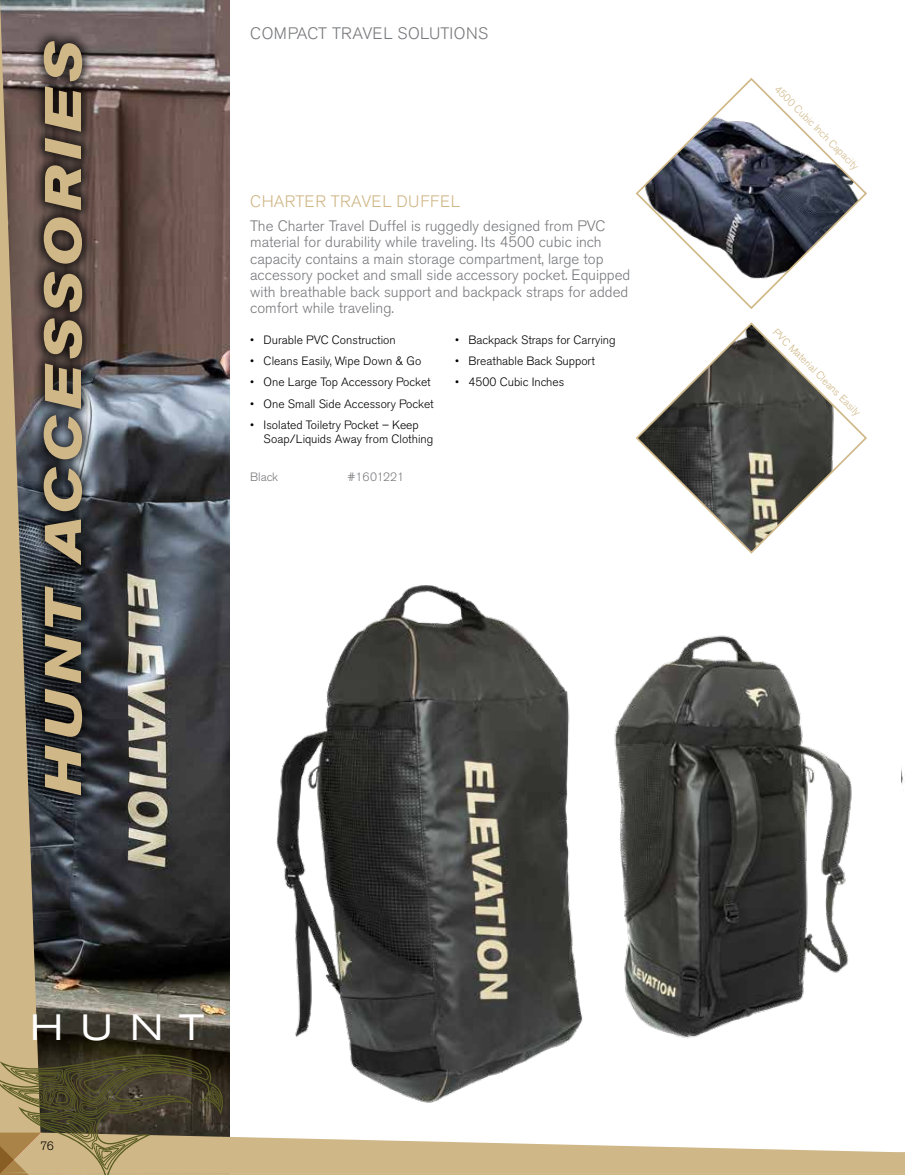
<style>
.page{position:relative;width:905px;height:1175px;background:#fff}
.page>*{position:absolute;margin:0;border:0;box-sizing:border-box;transform-origin:0 0}
.t1{font:italic 700 expanded 51px "Akzidenz Grotesk BE";letter-spacing:.11em;color:#d0b787}
.t2{font:expanded 36.3px "Akzidenz Grotesk BE";color:#fff}
.t3{font:300 16.5px "Akzidenz Grotesk BE";letter-spacing:.03em;color:#78797c}
.t4{font:300 16.5px "Akzidenz Grotesk BE";letter-spacing:.03em;color:#d0b787}
.t5{font:300 15px/16.5px "Akzidenz Grotesk BE";color:#78797c}
.t6{font:300 12px/14.4px "Akzidenz Grotesk BE";color:#000}
.t7{font:300 12px "Akzidenz Grotesk BE";color:#78797c}
.t8{font:300 10.5px "Akzidenz Grotesk BE";color:#d0b787}
</style>
<div class="page">
<svg style="left:0;top:0;width:230px;height:1007px;background:#68605a"></svg>
<img style="left:901px;top:767px;width:2px;height:18px">
<svg style="left:635px;top:78px;width:232px;height:231px"></svg>
<svg style="left:636px;top:322px;width:231px;height:232px"></svg>
<img style="left:276px;top:585px;width:304px;height:422px">
<img style="left:614px;top:635px;width:238px;height:372px">
<div style="left:30px;top:29px;width:65px;height:779px;background:#000;opacity:.75"></div>
<svg style="left:0;top:1007px;width:904px;height:167px"></svg>
<h1 class="t1" style="left:32px;top:795px;width:756px;rotate:-90deg">HUNT ACCESSORIES</h1>
<p class="t3" style="left:250px;top:24px;width:240px">COMPACT TRAVEL SOLUTIONS</p>
<p class="t4" style="left:250px;top:192px;width:211px">CHARTER TRAVEL DUFFEL</p>
<p class="t5" style="left:250px;top:217px;width:382px">The Charter Travel Duffel is ruggedly designed from PVC material for durability while traveling. Its 4500 cubic inch capacity contains a main storage compartment, large top accessory pocket and small side accessory pocket. Equipped with breathable back support and backpack straps for added comfort while traveling.</p>
<p class="t6" style="left:250px;top:333px;width:147px">• Durable PVC Construction</p>
<p class="t6" style="left:250px;top:354px;width:173px">• Cleans Easily, Wipe Down &amp; Go</p>
<p class="t6" style="left:250px;top:375px;width:182px">• One Large Top Accessory Pocket</p>
<p class="t6" style="left:250px;top:396px;width:185px">• One Small Side Accessory Pocket</p>
<p class="t6" style="left:264px;top:417px;width:171px;text-indent:-14px">• Isolated Toiletry Pocket – Keep<br>Soap/Liquids Away from Clothing</p>
<p class="t6" style="left:455px;top:333px;width:162px">• Backpack Straps for Carrying</p>
<p class="t6" style="left:455px;top:354px;width:141px">• Breathable Back Support</p>
<p class="t6" style="left:455px;top:375px;width:111px">• 4500 Cubic Inches</p>
<p class="t7" style="left:250px;top:470px;width:30px">Black</p>
<p class="t7" style="left:347px;top:470px;width:58px">#1601221</p>
<h2 class="t2" style="left:30px;top:1006px;width:176px">HUNT</h2>
<p class="t6" style="left:40px;top:1139px;width:15px">76</p>
<p class="t8" style="left:780px;top:83px;width:116px;rotate:45deg">4500 Cubic Inch Capacity</p>
<p class="t8" style="left:779px;top:326px;width:120px;rotate:45deg">PVC Material Cleans Easily</p>
</div>
